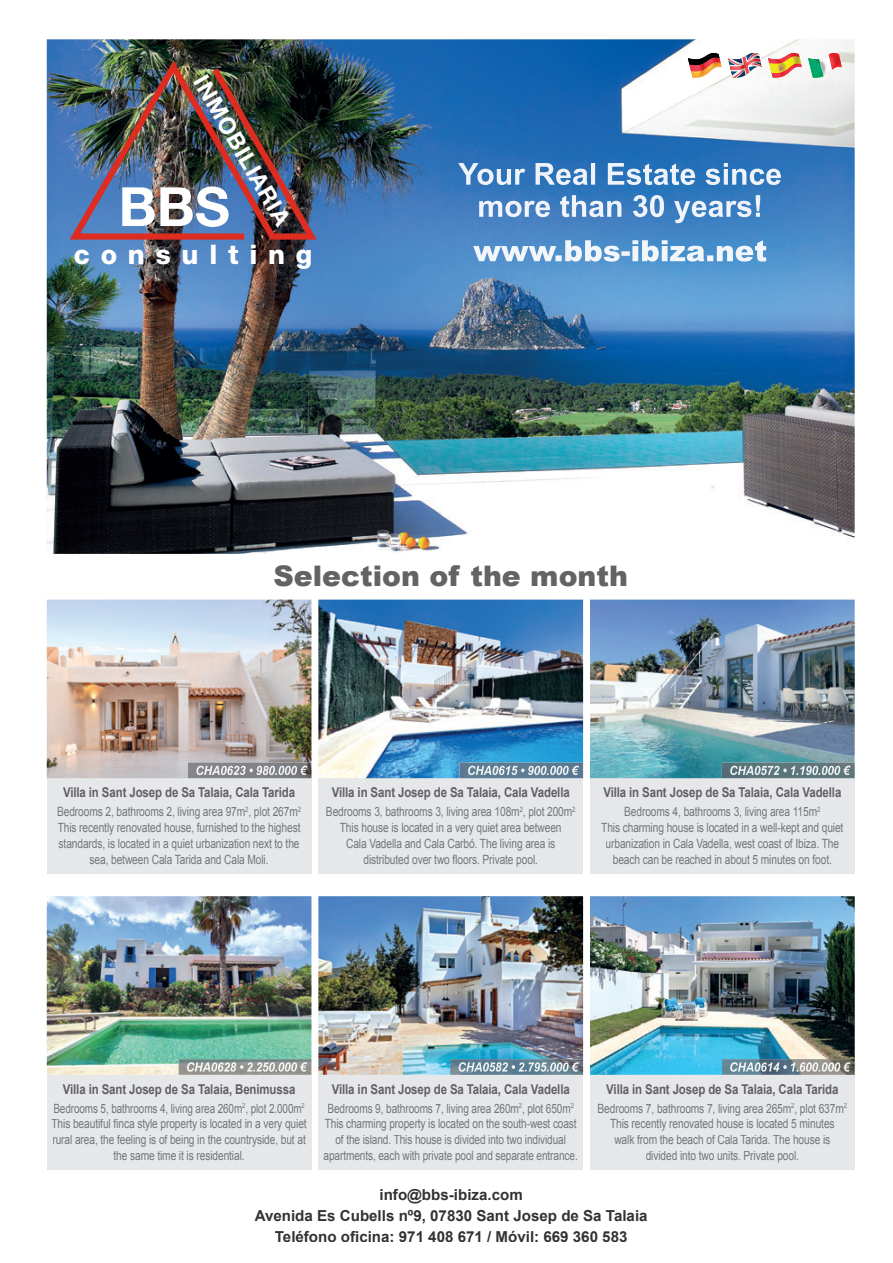
<style>
.page{position:relative;width:893px;height:1263px;background:#fff}
.page>*{position:absolute;margin:0;border:0;box-sizing:border-box;transform-origin:0 0}
.t1{font:700 54.15px "Helvetica Neue LT Std";color:#fff}
.t2{font:900 28.35px "Arial";color:#636366}
.t3{font:800 27px "Helvetica Neue LT Std";letter-spacing:.4em;color:#fff}
.t4{font:700 23.1px "Helvetica Neue LT Std";color:#fff}
.t5{font:700 15.15px/20.9px "Arial";color:#333233;text-align:center}
.t6{font:700 13.5px "Arial";letter-spacing:-.01em;color:#616164;scale:.85 1}
.t7{font:12.75px/15.9px "Arial";letter-spacing:-.01em;color:#747578;text-align:center;scale:.8 1}
.t8{font:12.75px/15.9px "Arial";letter-spacing:-.01em;color:#747578;text-align:center;scale:.79 1}
.t9{font:12.75px/15.9px "Arial";letter-spacing:-.01em;color:#747578;text-align:center;scale:.78 1}
</style>
<div class="page">
<img style="left:47px;top:39px;width:808px;height:515px">
<img style="left:458px;top:163px;width:324px;height:22px">
<img style="left:479px;top:195px;width:281px;height:28px">
<img style="left:473px;top:240px;width:293px;height:22px">
<div style="left:47px;top:777px;width:264px;height:96px;background:#e6e7e9"></div>
<img style="left:47px;top:600px;width:264px;height:178px">
<img style="left:188px;top:762px;width:123px;height:16px">
<img style="left:196px;top:766px;width:111px;height:9px">
<div style="left:47px;top:1073px;width:264px;height:97px;background:#e6e7e9"></div>
<img style="left:47px;top:896px;width:264px;height:179px">
<img style="left:179px;top:1059px;width:132px;height:16px">
<img style="left:187px;top:1062px;width:120px;height:10px">
<div style="left:318px;top:777px;width:265px;height:96px;background:#e6e7e9"></div>
<img style="left:318px;top:600px;width:265px;height:178px">
<img style="left:460px;top:762px;width:123px;height:16px">
<img style="left:468px;top:766px;width:111px;height:9px">
<div style="left:318px;top:1073px;width:265px;height:97px;background:#e6e7e9"></div>
<img style="left:318px;top:896px;width:265px;height:179px">
<img style="left:450px;top:1059px;width:133px;height:16px">
<img style="left:459px;top:1062px;width:120px;height:10px">
<div style="left:590px;top:777px;width:265px;height:96px;background:#e6e7e9"></div>
<img style="left:590px;top:600px;width:265px;height:178px">
<img style="left:722px;top:762px;width:133px;height:16px">
<img style="left:730px;top:766px;width:121px;height:9px">
<div style="left:590px;top:1073px;width:265px;height:97px;background:#e6e7e9"></div>
<img style="left:590px;top:896px;width:265px;height:179px">
<img style="left:722px;top:1059px;width:133px;height:16px">
<img style="left:730px;top:1062px;width:121px;height:10px">
<img style="left:70px;top:61px;width:252px;height:182px">
<svg style="left:688px;top:53px;width:34px;height:25px"></svg>
<img style="left:688px;top:53px;width:32px;height:12px">
<img style="left:691px;top:71px;width:30px;height:7px">
<img style="left:689px;top:58px;width:32px;height:13px">
<svg style="left:728px;top:53px;width:34px;height:26px"></svg>
<img style="left:730px;top:57px;width:30px;height:17px">
<svg style="left:768px;top:53px;width:75px;height:26px"></svg>
<img style="left:829px;top:53px;width:13px;height:17px">
<h3 class="t4" style="left:212px;top:70px;width:170px;rotate:60deg">INMOBILIARIA</h3>
<h1 class="t1" style="left:119px;top:173px;width:113px">BBS</h1>
<h3 class="t3" style="left:74px;top:238px;width:240px">consulting</h3>
<h2 class="t2" style="left:273px;top:555px;width:356px">Selection of the month</h2>
<p class="t6" style="left:63px;top:783px;width:275px">Villa in Sant Josep de Sa Talaia, Cala Tarida</p>
<p class="t7" style="left:57px;top:804px;width:306px">Bedrooms 2, bathrooms 2, living area 97m<sup>2</sup>, plot 267m<sup>2<br></sup>This recently renovated house, furnished to the highest standards, is located in a quiet urbanization next to the sea, between Cala Tarida and Cala Moli.</p>
<p class="t6" style="left:332px;top:783px;width:282px">Villa in Sant Josep de Sa Talaia, Cala Vadella</p>
<p class="t7" style="left:326px;top:804px;width:313px">Bedrooms 3, bathrooms 3, living area 108m<sup>2</sup>, plot 200m<sup>2<br></sup>This house is located in a very quiet area between<br>Cala Vadella and Cala Carbó. The living area is distributed over two floors. Private pool.</p>
<p class="t6" style="left:603px;top:783px;width:282px">Villa in Sant Josep de Sa Talaia, Cala Vadella</p>
<p class="t7" style="left:601px;top:804px;width:304px">Bedrooms 4, bathrooms 3, living area 115m<sup>2<br></sup>This charming house is located in a well-kept and quiet urbanization in Cala Vadella, west coast of Ibiza. The beach can be reached in about 5 minutes on foot.</p>
<p class="t6" style="left:63px;top:1080px;width:275px">Villa in Sant Josep de Sa Talaia, Benimussa</p>
<p class="t9" style="left:51px;top:1100px;width:329px">Bedrooms 5, bathrooms 4, living area 260m<sup>2</sup>, plot 2.000m<sup>2<br></sup>This beautiful finca style property is located in a very quiet rural area, the feeling is of being in the countryside, but at the same time it is residential.</p>
<p class="t6" style="left:332px;top:1080px;width:282px">Villa in Sant Josep de Sa Talaia, Cala Vadella</p>
<p class="t8" style="left:324px;top:1100px;width:323px">Bedrooms 9, bathrooms 7, living area 260m<sup>2</sup>, plot 650m<sup>2<br></sup>This charming property is located on the south-west coast of the island. This house is divided into two individual apartments, each with private pool and separate entrance.</p>
<p class="t6" style="left:606px;top:1080px;width:275px">Villa in Sant Josep de Sa Talaia, Cala Tarida</p>
<p class="t7" style="left:598px;top:1100px;width:313px">Bedrooms 7, bathrooms 7, living area 265m<sup>2</sup>, plot 637m<sup>2<br></sup>This recently renovated house is located 5 minutes<br>walk from the beach of Cala Tarida. The house is divided into two units. Private pool.</p>
<p class="t5" style="left:255px;top:1185px;width:394px">info@bbs-ibiza.com<br>Avenida Es Cubells nº9, 07830 Sant Josep de Sa Talaia<br>Teléfono oficina: 971 408 671 / Móvil: 669 360 583</p>
</div>
